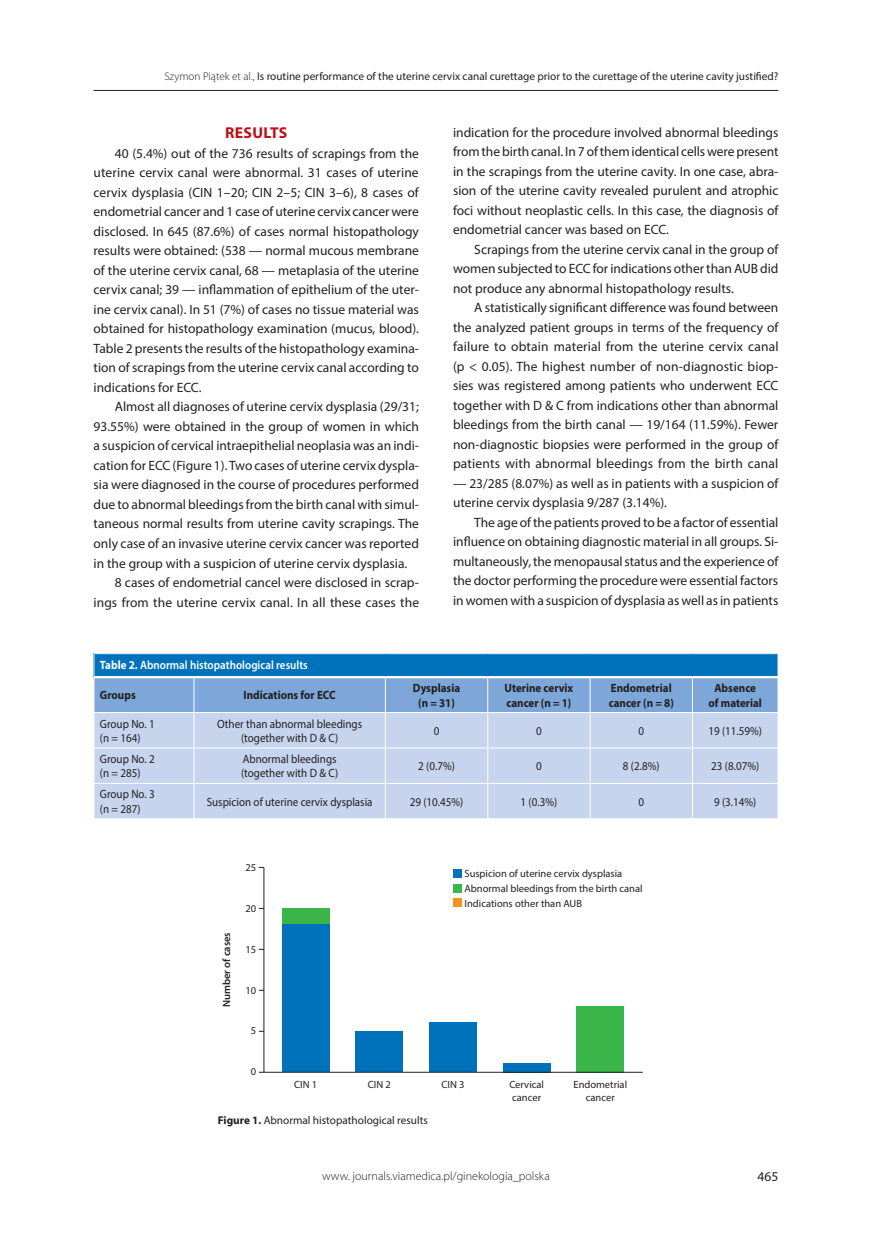
<style>
.page{position:relative;width:872px;height:1234px;background:#fff}
.page>*{position:absolute;margin:0;border:0;box-sizing:border-box;transform-origin:0 0}
._05_-_Srodtytul_1{font:700 15.75px "Myriad Pro";letter-spacing:.02em;color:#bb1018}
._08_-_Tekst{font:13.5px/19.5px "Myriad Pro";color:#231f20;text-align:justify}
._99_str_P{font:13.5px "Myriad Pro";color:#231f20}
._24_-_Tabela_-_tekst{font:12px/14.4px "Myriad Pro";color:#231f20;scale:.92 1}
._23_-_Tabela_-_nagłó{font:700 12px/14.4px "Myriad Pro";color:#231f20;scale:.92 1}
.t1{font:300 12px "Myriad Pro";color:#231f20}
._22_-_Tabela_-_tytuł{font:600 12px "Myriad Pro";color:#fff;scale:.92 1}
._21_-_Rycina_-_podpi{font:11.25px "Myriad Pro";color:#231f20}
.t2{font:10.5px/12.6px "Myriad Pro";color:#231f20}
.t3{font:600 10.5px "Myriad Pro";color:#231f20}
.s1{font-weight:300}
.s2{font-weight:700}
</style>
<div class="page">
<hr style="left:94px;top:90px;width:684px;height:1px;background:#231f20">
<div style="left:95px;top:713px;width:682px;height:105px;background:#c6d5ed"></div>
<hr style="left:194px;top:712px;width:1px;height:35px;background:#fff">
<hr style="left:385px;top:712px;width:1px;height:35px;background:#fff">
<hr style="left:487px;top:712px;width:1px;height:35px;background:#fff">
<hr style="left:590px;top:712px;width:1px;height:35px;background:#fff">
<hr style="left:692px;top:712px;width:1px;height:35px;background:#fff">
<hr style="left:94px;top:747px;width:100px;height:1px;background:#fff">
<hr style="left:194px;top:747px;width:191px;height:1px;background:#fff">
<hr style="left:194px;top:748px;width:1px;height:34px;background:#fff">
<hr style="left:385px;top:747px;width:103px;height:1px;background:#fff">
<hr style="left:385px;top:748px;width:1px;height:34px;background:#fff">
<hr style="left:488px;top:747px;width:102px;height:1px;background:#fff">
<hr style="left:487px;top:748px;width:1px;height:34px;background:#fff">
<hr style="left:590px;top:747px;width:102px;height:1px;background:#fff">
<hr style="left:590px;top:748px;width:1px;height:34px;background:#fff">
<hr style="left:692px;top:747px;width:86px;height:1px;background:#fff">
<hr style="left:692px;top:748px;width:1px;height:34px;background:#fff">
<hr style="left:94px;top:782px;width:100px;height:1px;background:#fff">
<hr style="left:194px;top:782px;width:191px;height:1px;background:#fff">
<hr style="left:194px;top:783px;width:1px;height:35px;background:#fff">
<hr style="left:385px;top:782px;width:103px;height:1px;background:#fff">
<hr style="left:385px;top:783px;width:1px;height:35px;background:#fff">
<hr style="left:488px;top:782px;width:102px;height:1px;background:#fff">
<hr style="left:487px;top:783px;width:1px;height:35px;background:#fff">
<hr style="left:590px;top:782px;width:102px;height:1px;background:#fff">
<hr style="left:590px;top:783px;width:1px;height:35px;background:#fff">
<hr style="left:692px;top:782px;width:86px;height:1px;background:#fff">
<hr style="left:692px;top:783px;width:1px;height:35px;background:#fff">
<svg style="left:94px;top:654px;width:684px;height:58px;background:#4e94cd"></svg>
<hr style="left:94px;top:676px;width:100px;height:2px;background:#fff">
<hr style="left:194px;top:676px;width:191px;height:2px;background:#fff">
<hr style="left:385px;top:676px;width:103px;height:2px;background:#fff">
<hr style="left:488px;top:676px;width:102px;height:2px;background:#fff">
<hr style="left:590px;top:676px;width:102px;height:2px;background:#fff">
<hr style="left:692px;top:676px;width:86px;height:2px;background:#fff">
<svg style="left:263px;top:866px;width:380px;height:206px"></svg>
<div style="left:453px;top:869px;width:8px;height:8px;background:#0072bc"></div>
<div style="left:453px;top:898px;width:8px;height:9px;background:#f7931d"></div>
<div style="left:453px;top:883px;width:8px;height:9px;background:#3ab54a"></div>
<p class="_21_-_Rycina_-_podpi" style="left:164px;top:70px;width:615px"><span class="s1">Szymon Piątek et al.,</span> Is routine performance of the uterine cervix canal curettage prior to the curettage of the uterine cavity justified?</p>
<p class="_05_-_Srodtytul_1" style="left:225px;top:123px;width:64px">RESULTS</p>
<p class="_08_-_Tekst" style="left:94px;top:143px;width:327px;text-indent:21px">40 (5.4%) out of the 736 results of scrapings from the uterine cervix canal were abnormal. 31 cases of uterine cervix dysplasia (CIN 1–20; CIN 2–5; CIN 3–6), 8 cases of endometrial cancer and 1 case of uterine cervix cancer were disclosed. In 645 (87.6%) of cases normal histopathology results were obtained: (538 — normal mucous membrane of the uterine cervix canal, 68 — metaplasia of the uterine cervix canal; 39 — inflammation of epithelium of the uter&shy;ine cervix canal). In 51 (7%) of cases no tissue material was obtained for histopathology examination (mucus, blood).<br>Table 2 presents the results of the histopathology examina&shy;tion of scrapings from the uterine cervix canal according to indications for ECC.</p>
<p class="_08_-_Tekst" style="left:94px;top:397px;width:327px;text-indent:21px">Almost all diagnoses of uterine cervix dysplasia (29/31; 93.55%) were obtained in the group of women in which a suspicion of cervical intraepithelial neoplasia was an indi&shy;cation for ECC (Figure 1). Two cases of uterine cervix dyspla&shy;sia were diagnosed in the course of procedures performed due to abnormal bleedings from the birth canal with simul&shy;taneous normal results from uterine cavity scrapings. The only case of an invasive uterine cervix cancer was reported in the group with a suspicion of uterine cervix dysplasia.</p>
<p class="_08_-_Tekst" style="left:94px;top:572px;width:327px;text-align:right">8 cases of endometrial cancel were disclosed in scrap&shy;ings from the uterine cervix canal. In all these cases the</p>
<p class="_08_-_Tekst" style="left:453px;top:122px;width:327px">indication for the procedure involved abnormal bleedings from the birth canal. In 7 of them identical cells were present in the scrapings from the uterine cavity. In one case, abra&shy;sion of the uterine cavity revealed purulent and atrophic foci without neoplastic cells. In this case, the diagnosis of endometrial cancer was based on ECC.</p>
<p class="_08_-_Tekst" style="left:453px;top:239px;width:327px;text-indent:21px">Scrapings from the uterine cervix canal in the group of women subjected to ECC for indications other than AUB did not produce any abnormal histopathology results.</p>
<p class="_08_-_Tekst" style="left:453px;top:297px;width:327px;text-indent:21px">A statistically significant difference was found between the analyzed patient groups in terms of the frequency of failure to obtain material from the uterine cervix canal (p &lt; 0.05). The highest number of non-diagnostic biop&shy;sies was registered among patients who underwent ECC together with D &amp; C from indications other than abnormal bleedings from the birth canal — 19/164 (11.59%). Fewer non-diagnostic biopsies were performed in the group of patients with abnormal bleedings from the birth canal</p>
<p class="_08_-_Tekst" style="left:453px;top:473px;width:327px">— 23/285 (8.07%) as well as in patients with a suspicion of uterine cervix dysplasia 9/287 (3.14%).</p>
<p class="_08_-_Tekst" style="left:453px;top:512px;width:327px;text-indent:21px">The age of the patients proved to be a factor of essential influence on obtaining diagnostic material in all groups. Si&shy;multaneously, the menopausal status and the experience of the doctor performing the procedure were essential factors in women with a suspicion of dysplasia as well as in patients</p>
<p class="_22_-_Tabela_-_tytuł" style="left:100px;top:656px;width:227px"><span class="s2">Table 2.</span> Abnormal histopathological results</p>
<p class="_23_-_Tabela_-_nagłó" style="left:100px;top:687px;width:40px">Groups</p>
<p class="_23_-_Tabela_-_nagłó" style="left:244px;top:687px;width:102px">Indications for ECC</p>
<p class="_23_-_Tabela_-_nagłó" style="left:413px;top:680px;width:53px">Dysplasia</p>
<p class="_23_-_Tabela_-_nagłó" style="left:418px;top:694px;width:41px">(n = 31)</p>
<p class="_23_-_Tabela_-_nagłó" style="left:504px;top:680px;width:76px">Uterine cervix cancer (n = 1)</p>
<p class="_23_-_Tabela_-_nagłó" style="left:609px;top:680px;width:72px">Endometrial cancer (n = 8)</p>
<p class="_23_-_Tabela_-_nagłó" style="left:708px;top:680px;width:60px;text-align:center">Absence of material</p>
<p class="_24_-_Tabela_-_tekst" style="left:100px;top:716px;width:61px">Group No. 1 (n = 164)</p>
<p class="_24_-_Tabela_-_tekst" style="left:217px;top:716px;width:159px;text-align:center">Other than abnormal bleedings (together with D &amp; C)</p>
<p class="_24_-_Tabela_-_tekst" style="left:434px;top:723px;width:8px">0</p>
<p class="_24_-_Tabela_-_tekst" style="left:536px;top:723px;width:8px">0</p>
<p class="_24_-_Tabela_-_tekst" style="left:638px;top:723px;width:8px">0</p>
<p class="_24_-_Tabela_-_tekst" style="left:708px;top:723px;width:60px">19 (11.59%)</p>
<p class="_24_-_Tabela_-_tekst" style="left:100px;top:751px;width:61px">Group No. 2 (n = 285)</p>
<p class="_24_-_Tabela_-_tekst" style="left:241px;top:751px;width:107px">Abnormal bleedings (together with D &amp; C)</p>
<p class="_24_-_Tabela_-_tekst" style="left:418px;top:758px;width:41px">2 (0.7%)</p>
<p class="_24_-_Tabela_-_tekst" style="left:536px;top:758px;width:8px">0</p>
<p class="_24_-_Tabela_-_tekst" style="left:623px;top:758px;width:41px">8 (2.8%)</p>
<p class="_24_-_Tabela_-_tekst" style="left:711px;top:758px;width:54px">23 (8.07%)</p>
<p class="_24_-_Tabela_-_tekst" style="left:100px;top:786px;width:61px">Group No. 3 (n = 287)</p>
<p class="_24_-_Tabela_-_tekst" style="left:207px;top:794px;width:182px">Suspicion of uterine cervix dysplasia</p>
<p class="_24_-_Tabela_-_tekst" style="left:410px;top:794px;width:60px">29 (10.45%)</p>
<p class="_24_-_Tabela_-_tekst" style="left:520px;top:794px;width:41px">1 (0.3%)</p>
<p class="_24_-_Tabela_-_tekst" style="left:638px;top:794px;width:8px">0</p>
<p class="_24_-_Tabela_-_tekst" style="left:714px;top:794px;width:47px">9 (3.14%)</p>
<p class="t3" style="left:220px;top:1007px;width:77px;rotate:-90deg">Number of cases</p>
<p class="t2" style="left:245px;top:861px;width:12px">25</p>
<p class="t2" style="left:245px;top:901px;width:12px">20</p>
<p class="t2" style="left:245px;top:942px;width:12px">15</p>
<p class="t2" style="left:245px;top:983px;width:12px">10</p>
<p class="t2" style="left:251px;top:1024px;width:7px">5</p>
<p class="t2" style="left:251px;top:1064px;width:7px">0</p>
<p class="t2" style="left:464px;top:865px;width:180px;line-height:15px">Suspicion of uterine cervix dysplasia<br>Abnormal bleedings from the birth canal<br>Indications other than AUB</p>
<p class="t2" style="left:294px;top:1077px;width:25px">CIN 1</p>
<p class="t2" style="left:368px;top:1077px;width:25px">CIN 2</p>
<p class="t2" style="left:441px;top:1077px;width:25px">CIN 3</p>
<p class="t2" style="left:509px;top:1077px;width:36px">Cervical cancer</p>
<p class="t2" style="left:573px;top:1077px;width:55px;text-align:center">Endometrial cancer</p>
<p class="_21_-_Rycina_-_podpi" style="left:218px;top:1113px;width:211px"><span class="s2">Figure 1.</span> Abnormal histopathological results</p>
<p class="t1" style="left:322px;top:1169px;width:229px">www. journals.viamedica.pl/ginekologia_polska</p>
<p class="_99_str_P" style="left:757px;top:1168px;width:22px">465</p>
</div>
